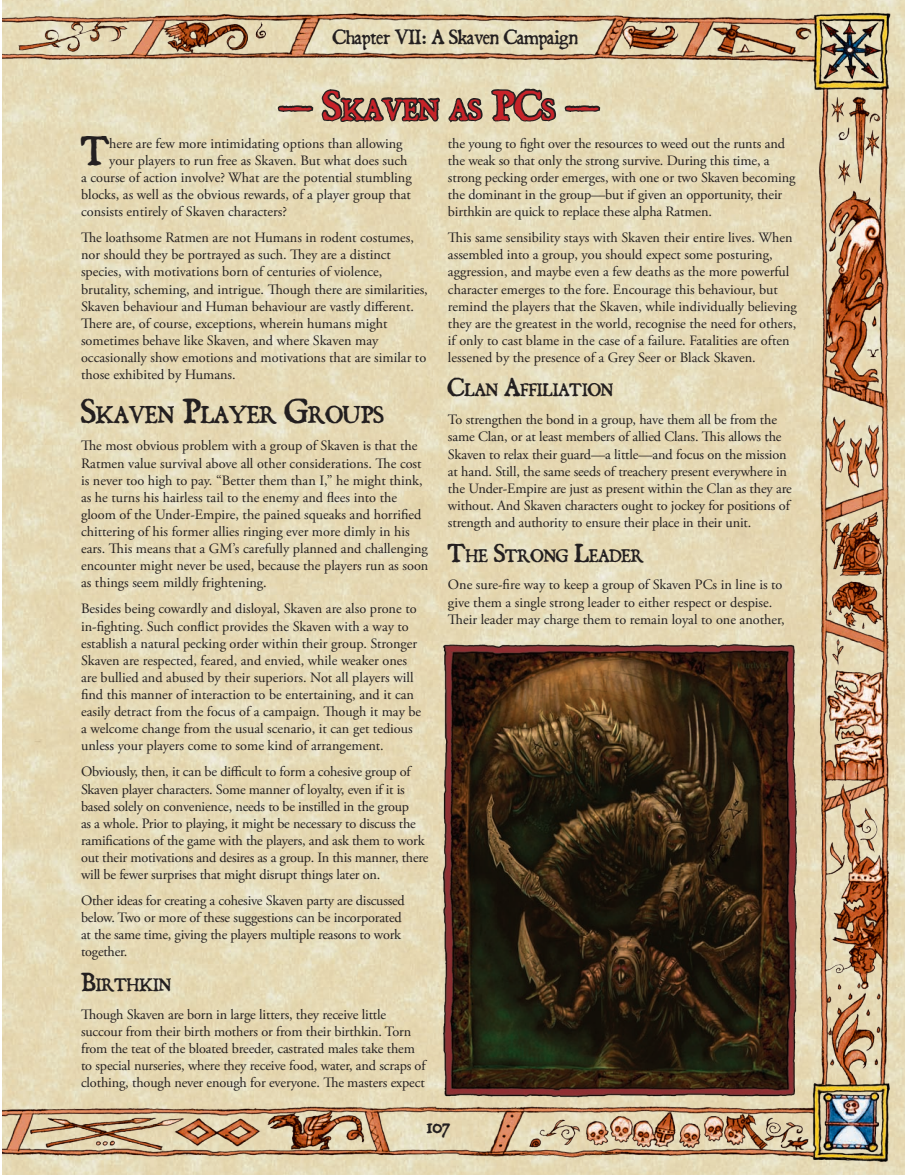
<style>
.page{position:relative;width:905px;height:1175px;background:#fff}
.page>*{position:absolute;margin:0;border:0;box-sizing:border-box;transform-origin:0 0}
.t1{font:35.7px "Dominican";color:#231f20}
.t2{font:25.2px "Dominican";letter-spacing:.03em;color:#c72329}
.t3{font:21px "Dominican";color:#231f20}
.t4{font:18px "Dominican";letter-spacing:-.01em;color:#231f20}
.t5{font:15.75px "Dominican";color:#231f20}
.t6{font:14.25px/17.1px "Adobe Garamond Pro";color:#231f20}
.s1{font-size:36px}
.s2{font-size:30px}
.s3{font-size:22.5px}
</style>
<div class="page">
<img style="left:3px;top:0;width:901px;height:1172px">
<img style="left:428px;top:630px;width:384px;height:478px">
<svg style="left:276px;top:81px;width:165px;height:52px;background:#b4ac92"></svg>
<svg style="left:447px;top:79px;width:154px;height:47px;background:#b5ad93"></svg>
<p class="t4" style="left:333px;top:24px;width:247px">Chapter VII: A Skaven Campaign</p>
<h2 class="t2" style="left:279px;top:93px;width:321px"><span class="s1">— S</span>KAVEN AS <span class="s1">PC</span>S <span class="s1">—</span></h2>
<h1 class="t1" style="left:81px;top:126px;width:30px">T</h1>
<p class="t6" style="left:109px;top:135px;width:295px">here are few more intimidating options than allowing</p>
<p class="t6" style="left:109px;top:152px;width:300px">your players to run free as Skaven. But what does such</p>
<p class="t6" style="left:81px;top:169px;width:332px">a course of action involve? What are the potential stumbling</p>
<p class="t6" style="left:81px;top:186px;width:331px">blocks, as well as the obvious rewards, of a player group that</p>
<p class="t6" style="left:81px;top:203px;width:207px">consists entirely of Skaven characters?</p>
<p class="t6" style="left:81px;top:230px;width:348px">The loathsome Ratmen are not Humans in rodent costumes, nor should they be portrayed as such. They are a distinct species, with motivations born of centuries of violence, brutality, scheming, and intrigue. Though there are similarities, Skaven behaviour and Human behaviour are vastly different.<br>There are, of course, exceptions, wherein humans might sometimes behave like Skaven, and where Skaven may occasionally show emotions and motivations that are similar to those exhibited by Humans.</p>
<h3 class="t3" style="left:81px;top:400px;width:304px"><span class="s2">S</span>KAVEN <span class="s2">P</span>LAYER <span class="s2">G</span>ROUPS</h3>
<p class="t6" style="left:81px;top:438px;width:349px">The most obvious problem with a group of Skaven is that the Ratmen value survival above all other considerations. The cost is never too high to pay. “Better them than I,” he might think, as he turns his hairless tail to the enemy and flees into the gloom of the Under-Empire, the pained squeaks and horrified chittering of his former allies ringing ever more dimly in his ears. This means that a GM’s carefully planned and challenging encounter might never be used, because the players run as soon as things seem mildly frightening.</p>
<p class="t6" style="left:81px;top:601px;width:342px">Besides being cowardly and disloyal, Skaven are also prone to in-fighting. Such conflict provides the Skaven with a way to establish a natural pecking order within their group. Stronger Skaven are respected, feared, and envied, while weaker ones are bullied and abused by their superiors. Not all players will find this manner of interaction to be entertaining, and it can easily detract from the focus of a campaign. Though it may be a welcome change from the usual scenario, it can get tedious unless your players come to some kind of arrangement.</p>
<p class="t6" style="left:81px;top:764px;width:349px">Obviously, then, it can be difficult to form a cohesive group of Skaven player characters. Some manner of loyalty, even if it is based solely on convenience, needs to be instilled in the group<br>as a whole. Prior to playing, it might be necessary to discuss the ramifications of the game with the players, and ask them to work out their motivations and desires as a group. In this manner, there will be fewer surprises that might disrupt things later on.</p>
<p class="t6" style="left:81px;top:892px;width:325px">Other ideas for creating a cohesive Skaven party are discussed below. Two or more of these suggestions can be incorporated at the same time, giving the players multiple reasons to work together.</p>
<p class="t5" style="left:81px;top:974px;width:92px"><span class="s3">B</span>IRTHKIN</p>
<p class="t6" style="left:81px;top:1006px;width:346px">Though Skaven are born in large litters, they receive little succour from their birth mothers or from their birthkin. Torn from the teat of the bloated breeder, castrated males take them to special nurseries, where they receive food, water, and scraps of clothing, though never enough for everyone. The masters expect</p>
<p class="t6" style="left:448px;top:135px;width:349px">the young to fight over the resources to weed out the runts and the weak so that only the strong survive. During this time, a strong pecking order emerges, with one or two Skaven becoming the dominant in the group—but if given an opportunity, their birthkin are quick to replace these alpha Ratmen.</p>
<p class="t6" style="left:448px;top:230px;width:350px">This same sensibility stays with Skaven their entire lives. When assembled into a group, you should expect some posturing, aggression, and maybe even a few deaths as the more powerful character emerges to the fore. Encourage this behaviour, but remind the players that the Skaven, while individually believing they are the greatest in the world, recognise the need for others, if only to cast blame in the case of a failure. Fatalities are often lessened by the presence of a Grey Seer or Black Skaven.</p>
<p class="t5" style="left:448px;top:379px;width:167px"><span class="s3">C</span>LAN <span class="s3">A</span>FFILIATION</p>
<p class="t6" style="left:448px;top:412px;width:345px">To strengthen the bond in a group, have them all be from the same Clan, or at least members of allied Clans. This allows the Skaven to relax their guard—a little—and focus on the mission at hand. Still, the same seeds of treachery present everywhere in the Under-Empire are just as present within the Clan as they are without. And Skaven characters ought to jockey for positions of strength and authority to ensure their place in their unit.</p>
<p class="t5" style="left:448px;top:544px;width:197px"><span class="s3">T</span>HE <span class="s3">S</span>TRONG <span class="s3">L</span>EADER</p>
<p class="t6" style="left:448px;top:577px;width:338px">One sure-fire way to keep a group of Skaven PCs in line is to give them a single strong leader to either respect or despise.<br>Their leader may charge them to remain loyal to one another,</p>
<p class="t4" style="left:427px;top:1113px;width:25px">107</p>
</div>
